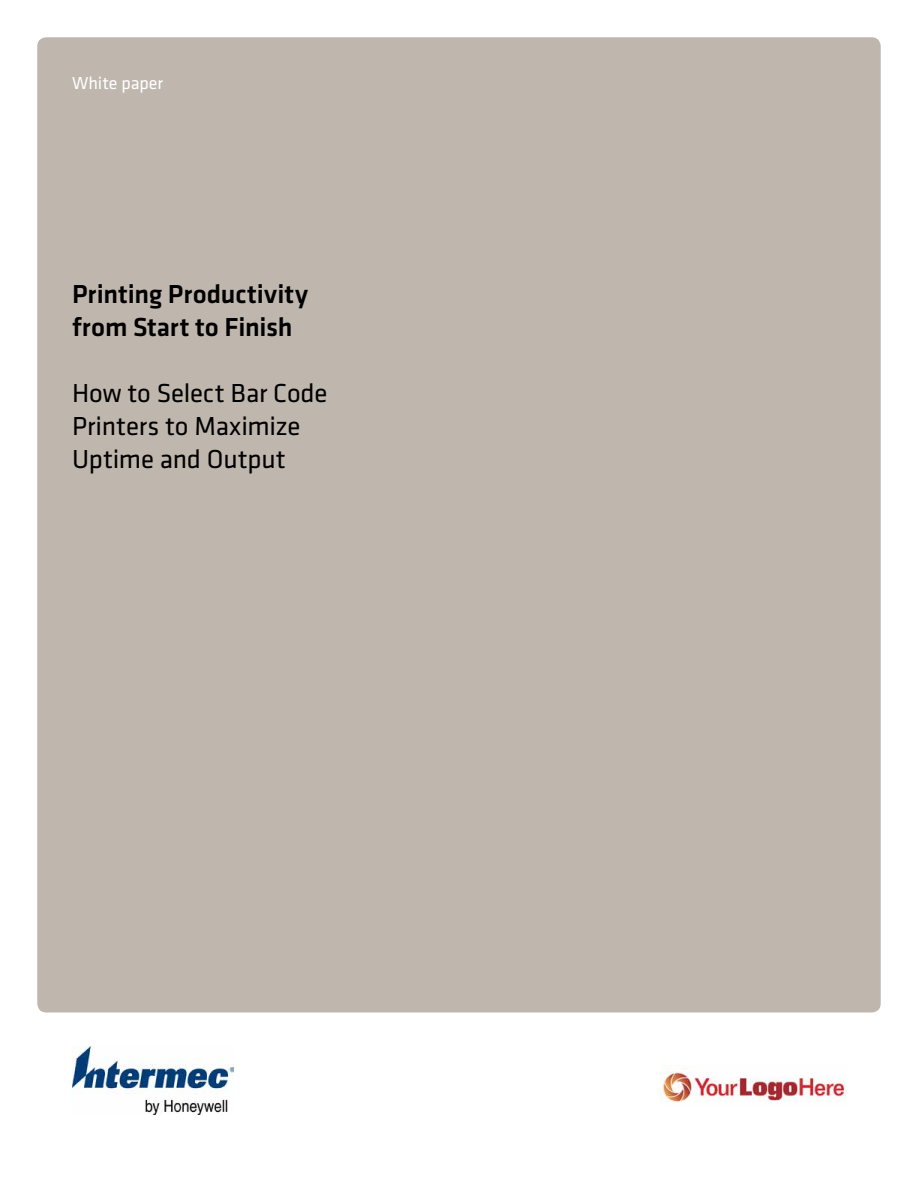
<style>
.page{position:relative;width:918px;height:1188px;background:#fff}
.page>*{position:absolute;margin:0;border:0;box-sizing:border-box;transform-origin:0 0}
.t1{font:27px/33px "Klavika";letter-spacing:-.005em;color:#000}
.t2{font:500 27px/33px "Klavika";color:#000}
.t3{font:18px "Klavika";letter-spacing:-.005em;color:#fff}
</style>
<div class="page">
<div style="left:37px;top:37px;width:844px;height:976px;background:#bfb6ad;border-radius:9px"></div>
<img style="left:72px;top:1046px;width:162px;height:69px">
<img style="left:660px;top:1066px;width:186px;height:36px">
<p class="t3" style="left:72px;top:71px;width:92px">White paper</p>
<p class="t2" style="left:72px;top:277px;width:237px">Printing Productivity from Start to Finish</p>
<p class="t1" style="left:72px;top:376px;width:257px">How to Select Bar Code<br>Printers to Maximize<br>Uptime and Output</p>
</div>
